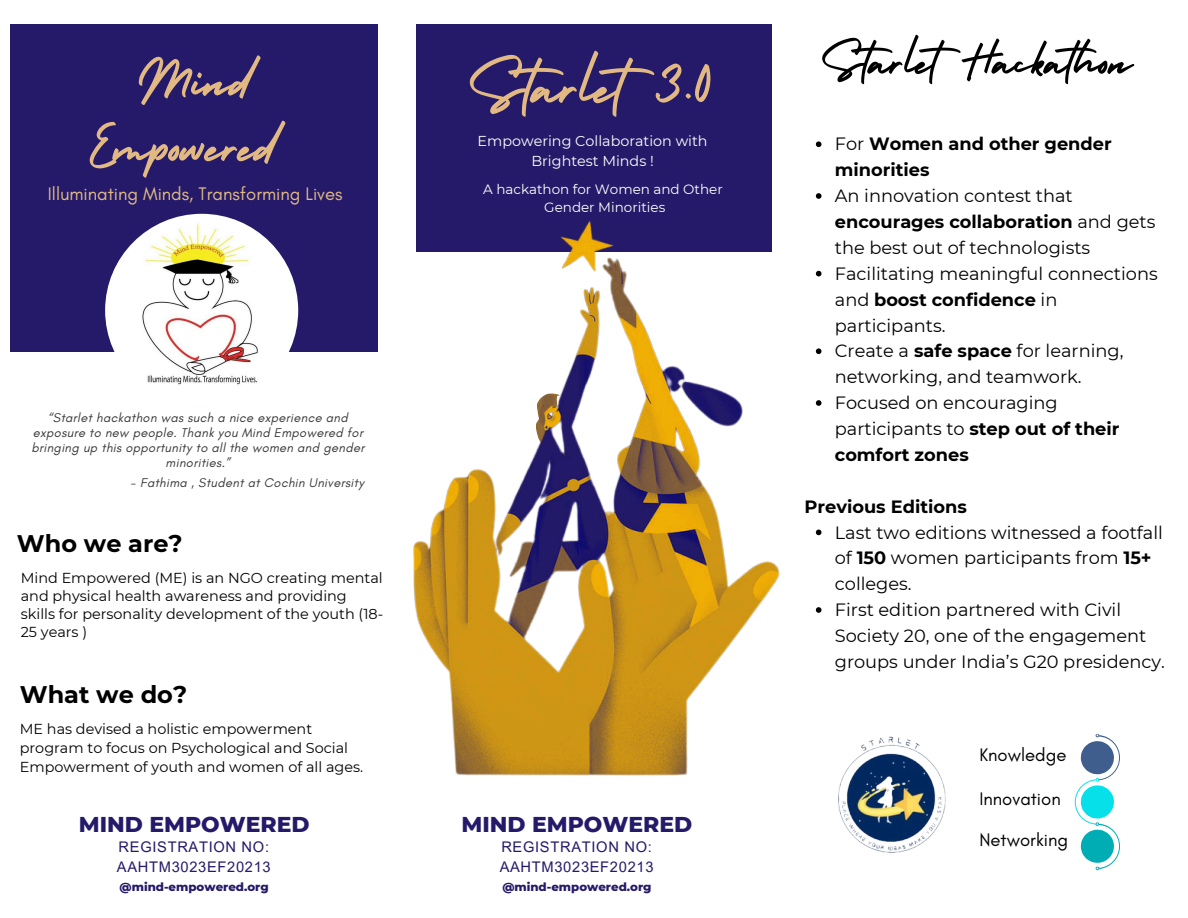
<style>
.page{position:relative;width:1188px;height:918px;background:#fff}
.page>*{position:absolute;margin:0;border:0;box-sizing:border-box;transform-origin:0 0}
.t1{font:72px "Holiday";color:#e2b982}
.t2{font:64.5px/65.2px "Holiday";color:#e2b982;text-align:center}
.t3{font:54px "Holiday";color:#000}
.t4{font:700 24px "Montserrat";color:#000}
.t5{font:800 21.9px "Montserrat";color:#241a69}
.t6{font:18.45px "Glacial Indifference";color:#e2b982}
.t7{font:18.45px "Glacial Indifference";color:#000}
.t8{font:17.85px/25.8px "Montserrat";color:#000}
.t9{font:700 17.85px/25.8px "Montserrat";color:#000}
.t10{font:14.7px/20.2px "Arial MT Pro";letter-spacing:.045em;color:#241a69}
.t11{font:14.4px/18px "Montserrat";color:#000}
.t12{font:14.4px/20.2px "Montserrat";color:#fff;text-align:center}
.t13{font:13.5px/18px "Montserrat";color:#fff;text-align:center}
.t14{font:italic 12.9px/15px "Glacial Indifference";letter-spacing:.025em;color:#373737;text-align:center}
.t15{font:italic 12.9px "Glacial Indifference";letter-spacing:.025em;color:#383838}
.t16{font:800 11.7px "Montserrat";color:#241a69}
.s1{font-weight:400}
.s2{font-weight:700}
</style>
<div class="page">
<div style="left:11px;top:24px;width:367px;height:328px;background:#241a69"></div>
<img style="left:105px;top:214px;width:193px;height:193px;border-radius:50%">
<div style="left:416px;top:24px;width:356px;height:228px;background:#241a69"></div>
<img style="left:413px;top:221px;width:367px;height:555px">
<svg style="left:1075px;top:734px;width:45px;height:136px"></svg>
<svg style="left:816px;top:141px;width:5px;height:6px"></svg>
<svg style="left:816px;top:193px;width:5px;height:6px"></svg>
<svg style="left:816px;top:271px;width:5px;height:5px"></svg>
<svg style="left:816px;top:348px;width:5px;height:6px"></svg>
<svg style="left:816px;top:400px;width:5px;height:6px"></svg>
<svg style="left:816px;top:530px;width:5px;height:5px"></svg>
<svg style="left:816px;top:607px;width:5px;height:6px"></svg>
<img style="left:838px;top:736px;width:108px;height:117px">
<h6 class="t2" style="left:88px;top:41px;width:192px">Mind<br>Empowered</h6>
<h6 class="t6" style="left:48px;top:183px;width:296px">Illuminating Minds, Transforming Lives</h6>
<p class="t14" style="left:31px;top:410px;width:334px">“Starlet hackathon was such a nice experience and exposure to new people. Thank you Mind Empowered for bringing up this opportunity to all the women and gender minorities.”</p>
<p class="t15" style="left:131px;top:475px;width:235px">- Fathima , Student at Cochin University</p>
<h6 class="t4" style="left:17px;top:529px;width:167px">Who we are?</h6>
<h6 class="t11" style="left:21px;top:568px;width:364px">Mind Empowered (ME) is an NGO creating mental and physical health awareness and providing skills for personality development of the youth (18- 25 years )</h6>
<h3 class="t4" style="left:20px;top:680px;width:169px">What we do?</h3>
<h1 class="t11" style="left:20px;top:719px;width:345px;line-height:19.2px">ME has devised a holistic empowerment program to focus on Psychological and Social<br>Empowerment of youth and women of all ages.</h1>
<p class="t5" style="left:79px;top:811px;width:232px">MIND EMPOWERED</p>
<p class="t10" style="left:117px;top:839px;width:155px">REGISTRATION NO:<br>AAHTM3023EF20213</p>
<p class="t16" style="left:120px;top:880px;width:151px">@mind-empowered.org</p>
<h6 class="t1" style="left:468px;top:31px;width:246px">Starlet3.0</h6>
<p class="t12" style="left:478px;top:130px;width:232px">Empowering Collaboration with<br>Brightest Minds !</p>
<h3 class="t13" style="left:483px;top:180px;width:241px">A hackathon for Women and Other<br>Gender Minorities</h3>
<h6 class="t5" style="left:462px;top:811px;width:232px">MIND EMPOWERED</h6>
<h6 class="t10" style="left:500px;top:839px;width:155px">REGISTRATION NO:<br>AAHTM3023EF20213</h6>
<h6 class="t16" style="left:502px;top:880px;width:151px">@mind-empowered.org</h6>
<p class="t3" style="left:821px;top:20px;width:314px">StarletHackathon</p>
<p class="t9" style="left:835px;top:131px;width:278px"><span class="s1">For</span> Women and other gender minorities</p>
<h6 class="t8" style="left:835px;top:183px;width:322px">An innovation contest that <span class="s2">encourages collaboration</span> and gets the best out of technologists</h6>
<h2 class="t8" style="left:835px;top:261px;width:325px">Facilitating meaningful connections and <span class="s2">boost confidence</span> in participants.</h2>
<p class="t8" style="left:835px;top:338px;width:290px">Create a <span class="s2">safe space</span> for learning, networking, and teamwork.</p>
<p class="t8" style="left:835px;top:390px;width:286px">Focused on encouraging participants to <span class="s2">step out of their comfort zones</span></p>
<p class="t9" style="left:805px;top:493px;width:164px">Previous Editions</p>
<p class="t8" style="left:835px;top:519px;width:330px">Last two editions witnessed a footfall of <span class="s2">150</span> women participants from <span class="s2">15+ </span>colleges.</p>
<p class="t8" style="left:835px;top:597px;width:332px">First edition partnered with Civil<br>Society 20, one of the engagement groups under India’s G20 presidency.</p>
<h4 class="t7" style="left:979px;top:743px;width:89px">Knowledge</h4>
<h4 class="t7" style="left:979px;top:787px;width:83px">Innovation</h4>
<h4 class="t7" style="left:979px;top:829px;width:90px">Networking</h4>
</div>
